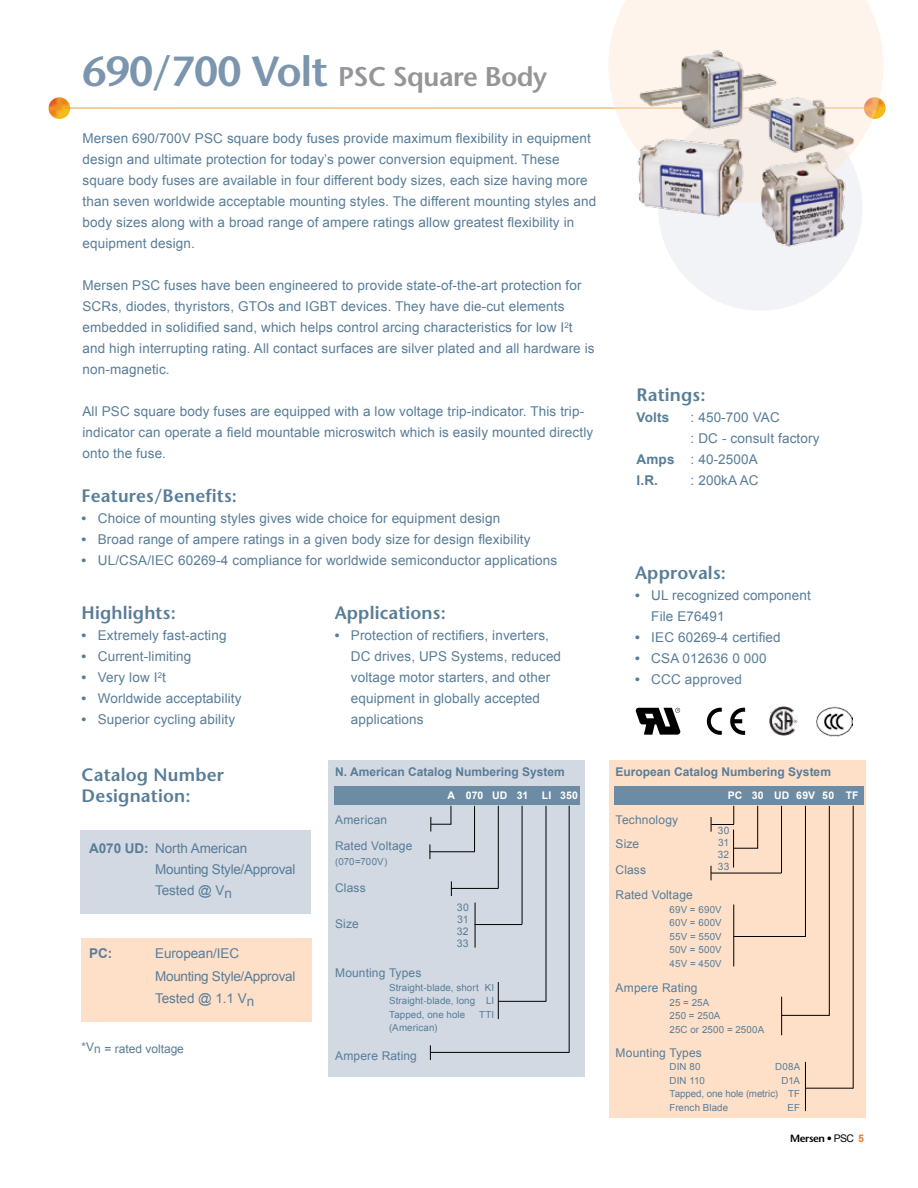
<style>
.page{position:relative;width:918px;height:1188px;background:#fff}
.page>*{position:absolute;margin:0;border:0;box-sizing:border-box;transform-origin:0 0}
.t1{font:600 27px "Stone Sans Std";letter-spacing:-.02em;color:#939598}
.t2{font:600 18px/21.6px "Stone Sans Std";letter-spacing:.01em;color:#587d98}
.t3{font:13.5px/21px "Arial";letter-spacing:.01em;color:#587d98}
.t4{font:13.5px/21px "Arial";letter-spacing:-.02em;color:#587d98}
.t5{font:700 13.5px "Arial";letter-spacing:.01em;color:#587d98}
.t6{font:12px/25.5px "Arial";letter-spacing:.01em;color:#587d98}
.t7{font:700 12px "Arial";color:#587d98}
.t8{font:700 10.5px "Arial";letter-spacing:.02em;color:#fff}
.t9{font:600 10.5px "Stone Sans Std";letter-spacing:-.04em;color:#000}
.t10{font:10.5px/12px "Arial";letter-spacing:.02em;color:#587d98;text-align:justify}
.t11{font:10.2px/12px "Arial";letter-spacing:.02em;color:#587d98;text-align:justify}
.t12{font:9.75px/13.5px "Arial";letter-spacing:.01em;color:#587d98;text-align:justify}
.s1{font-size:42px;color:#7a95ad}
.s2{font-weight:700}
.s3{font-family:"Arial";font-weight:400}
.s4{font-family:"Arial";font-weight:700;color:#f47929}
</style>
<div class="page">
<svg style="left:49px;top:97px;width:21px;height:22px"></svg>
<svg style="left:883px;top:101px;width:3px;height:14px"></svg>
<hr style="left:65px;top:108px;width:799px;height:1px;background:#ee9321">
<div style="left:610px;top:760px;width:256px;height:358px;background:#fee0c9"></div>
<div style="left:328px;top:760px;width:256px;height:316px;background:#d2d9e2"></div>
<div style="left:81px;top:938px;width:231px;height:84px;background:#fee0c9"></div>
<div style="left:80px;top:830px;width:230px;height:84px;background:#d2d9e2"></div>
<div style="left:658px;top:105px;width:205px;height:206px;background:#f2f3f6;border-radius:50%"></div>
<svg style="left:608px;top:0;width:270px;height:109px;background:#fef4ed"></svg>
<svg style="left:636px;top:708px;width:44px;height:27px"></svg>
<svg style="left:430px;top:844px;width:1px;height:15px"></svg>
<svg style="left:451px;top:881px;width:1px;height:15px"></svg>
<svg style="left:430px;top:1045px;width:1px;height:15px"></svg>
<hr style="left:475px;top:903px;width:1px;height:45px;background:#000">
<hr style="left:498px;top:982px;width:1px;height:37px;background:#000">
<svg style="left:430px;top:806px;width:22px;height:26px"></svg>
<hr style="left:430px;top:851px;width:45px;height:1px;background:#000">
<hr style="left:474px;top:806px;width:1px;height:46px;background:#000">
<hr style="left:451px;top:888px;width:47px;height:1px;background:#000">
<hr style="left:498px;top:806px;width:1px;height:82px;background:#000">
<hr style="left:475px;top:924px;width:47px;height:1px;background:#000">
<hr style="left:522px;top:806px;width:1px;height:118px;background:#000">
<hr style="left:498px;top:1001px;width:48px;height:1px;background:#000">
<hr style="left:546px;top:806px;width:1px;height:196px;background:#000">
<hr style="left:431px;top:1052px;width:138px;height:1px;background:#000">
<hr style="left:569px;top:806px;width:1px;height:247px;background:#000">
<hr style="left:805px;top:1088px;width:48px;height:1px;background:#000">
<div style="left:615px;top:786px;width:249px;height:19px;background:#6c8ba4"></div>
<hr style="left:733px;top:830px;width:1px;height:38px;background:#000">
<hr style="left:733px;top:904px;width:1px;height:62px;background:#000">
<hr style="left:781px;top:997px;width:1px;height:38px;background:#000">
<svg style="left:711px;top:806px;width:23px;height:26px"></svg>
<svg style="left:734px;top:848px;width:24px;height:1px"></svg>
<hr style="left:757px;top:806px;width:1px;height:42px;background:#000">
<hr style="left:711px;top:873px;width:71px;height:1px;background:#000">
<hr style="left:781px;top:806px;width:1px;height:67px;background:#000">
<hr style="left:734px;top:936px;width:71px;height:1px;background:#000">
<hr style="left:805px;top:806px;width:1px;height:131px;background:#000">
<hr style="left:829px;top:806px;width:1px;height:210px;background:#000">
<hr style="left:782px;top:1015px;width:48px;height:1px;background:#000">
<hr style="left:853px;top:806px;width:1px;height:283px;background:#000">
<svg style="left:711px;top:866px;width:1px;height:14px"></svg>
<hr style="left:805px;top:1062px;width:1px;height:49px;background:#000">
<svg style="left:707px;top:708px;width:15px;height:27px"></svg>
<svg style="left:730px;top:708px;width:15px;height:27px"></svg>
<img style="left:769px;top:706px;width:29px;height:30px">
<img style="left:816px;top:706px;width:36px;height:30px">
<img style="left:612px;top:28px;width:271px;height:238px">
<div style="left:334px;top:786px;width:246px;height:19px;background:#6c8ba4"></div>
<h1 class="t1" style="left:82px;top:61px;width:466px"><span class="s1">690/700 Volt</span> PSC Square Body</h1>
<p class="t3" style="left:83px;top:128px;width:515px">Mersen 690/700V PSC square body fuses provide maximum flexibility in equipment design and ultimate protection for today’s power conversion equipment. These square body fuses are available in four different body sizes, each size having more than seven worldwide acceptable mounting styles. The different mounting styles and body sizes along with a broad range of ampere ratings allow greatest flexibility in equipment design.</p>
<p class="t3" style="left:83px;top:275px;width:514px">Mersen PSC fuses have been engineered to provide state-of-the-art protection for SCRs, diodes, thyristors, GTOs and IGBT devices. They have die-cut elements embedded in solidified sand, which helps control arcing characteristics for low I<sup>2</sup>t and high interrupting rating. All contact surfaces are silver plated and all hardware is non-magnetic.</p>
<p class="t3" style="left:83px;top:401px;width:512px">All PSC square body fuses are equipped with a low voltage trip-indicator. This trip&shy;indicator can operate a field mountable microswitch which is easily mounted directly onto the fuse.</p>
<h2 class="t2" style="left:82px;top:484px;width:157px">Features/Benefits:</h2>
<p class="t3" style="left:82px;top:507px;width:420px"><span class="s2">•</span> Choice of mounting styles gives wide choice for equipment design</p>
<p class="t3" style="left:82px;top:528px;width:450px"><span class="s2">•</span> Broad range of ampere ratings in a given body size for design flexibility</p>
<p class="t3" style="left:82px;top:549px;width:477px"><span class="s2">•</span> UL/CSA/IEC 60269-4 compliance for worldwide semiconductor applications</p>
<h2 class="t2" style="left:82px;top:602px;width:96px">Highlights:</h2>
<p class="t3" style="left:82px;top:625px;width:146px"><span class="s2">•</span> Extremely fast-acting</p>
<p class="t3" style="left:82px;top:646px;width:111px"><span class="s2">•</span> Current-limiting</p>
<p class="t3" style="left:82px;top:667px;width:86px"><span class="s2">•</span> Very low I<sup>2</sup>t</p>
<p class="t3" style="left:82px;top:688px;width:161px"><span class="s2">•</span> Worldwide acceptability</p>
<p class="t3" style="left:82px;top:709px;width:155px"><span class="s2">•</span> Superior cycling ability</p>
<h2 class="t2" style="left:82px;top:763px;width:144px">Catalog Number<br>Designation:</h2>
<p class="t4" style="left:155px;top:838px;width:142px;text-indent:-66px"><span class="s2">A070 UD:</span> North American<br>Mounting Style/Approval<br>Tested @ Vn</p>
<p class="t5" style="left:89px;top:945px;width:25px">PC:</p>
<p class="t4" style="left:155px;top:942px;width:142px;line-height:22.5px">European/IEC<br>Mounting Style/Approval<br>Tested @ 1.1 Vn</p>
<p class="t6" style="left:82px;top:1037px;width:104px">*Vn = rated voltage</p>
<h2 class="t2" style="left:335px;top:602px;width:113px">Applications:</h2>
<p class="t3" style="left:351px;top:625px;width:212px;text-indent:-16px"><span class="s2">•</span> Protection of rectifiers, inverters,<br>DC drives, UPS Systems, reduced voltage motor starters, and other equipment in globally accepted applications</p>
<p class="t7" style="left:335px;top:764px;width:231px">N. American Catalog Numbering System</p>
<p class="t6" style="left:335px;top:807px;width:79px">American<br>Rated Voltage</p>
<p class="t12" style="left:335px;top:854px;width:54px">(070=700V)</p>
<p class="t6" style="left:335px;top:875px;width:32px">Class</p>
<p class="t6" style="left:335px;top:911px;width:25px">Size</p>
<p class="t8" style="left:448px;top:788px;width:82px">A 070 UD 31</p>
<p class="t8" style="left:542px;top:788px;width:38px">LI 350</p>
<p class="t10" style="left:457px;top:901px;width:14px">30<br>31<br>32<br>33</p>
<p class="t6" style="left:335px;top:960px;width:88px">Mounting Types</p>
<p class="t12" style="left:389px;top:980px;width:107px">Straight-blade, short KI Straight-blade, long LI Tapped, one hole</p>
<p class="t12" style="left:479px;top:1007px;width:17px">TTI</p>
<p class="t12" style="left:389px;top:1021px;width:50px">(American)</p>
<p class="t6" style="left:335px;top:1043px;width:83px">Ampere Rating</p>
<h2 class="t2" style="left:637px;top:384px;width:70px">Ratings:</h2>
<p class="t5" style="left:637px;top:409px;width:34px">Volts</p>
<p class="t3" style="left:691px;top:407px;width:91px">: 450-700 VAC</p>
<p class="t3" style="left:691px;top:428px;width:130px">: DC - consult factory</p>
<p class="t3" style="left:637px;top:449px;width:123px"><span class="s2">Amps</span> : 40-2500A</p>
<p class="t5" style="left:637px;top:472px;width:23px">I.R.</p>
<p class="t3" style="left:691px;top:470px;width:70px">: 200kA AC</p>
<h2 class="t2" style="left:635px;top:562px;width:92px">Approvals:</h2>
<p class="t3" style="left:651px;top:585px;width:161px;text-indent:-16px"><span class="s2">•</span> UL recognized component<br>File E76491</p>
<p class="t3" style="left:635px;top:627px;width:147px"><span class="s2">•</span> IEC 60269-4 certified</p>
<p class="t3" style="left:635px;top:648px;width:133px"><span class="s2">•</span> CSA 012636 0 000</p>
<p class="t3" style="left:635px;top:669px;width:108px"><span class="s2">•</span> CCC approved</p>
<p class="t7" style="left:616px;top:764px;width:217px">European Catalog Numbering System</p>
<p class="t8" style="left:728px;top:788px;width:133px">PC 30 UD 69V 50 TF</p>
<p class="t6" style="left:616px;top:808px;width:64px;line-height:24px">Technology<br>Size</p>
<p class="t6" style="left:616px;top:857px;width:79px">Class<br>Rated Voltage</p>
<p class="t12" style="left:670px;top:902px;width:54px">69V = 690V 60V = 600V 55V = 550V 50V = 500V 45V = 450V</p>
<p class="t6" style="left:616px;top:975px;width:83px">Ampere Rating</p>
<p class="t12" style="left:670px;top:995px;width:96px;text-align:left">25 = 25A<br>250 = 250A<br>25C or 2500 = 2500A</p>
<p class="t6" style="left:616px;top:1040px;width:88px">Mounting Types</p>
<p class="t12" style="left:670px;top:1060px;width:32px">DIN 80</p>
<p class="t12" style="left:775px;top:1060px;width:26px">D08A</p>
<p class="t12" style="left:670px;top:1073px;width:37px">DIN 110</p>
<p class="t11" style="left:718px;top:824px;width:13px">30<br>31<br>32<br>33</p>
<p class="t12" style="left:670px;top:1073px;width:132px;text-indent:112px">D1A Tapped, one hole (metric) TF French Blade</p>
<p class="t12" style="left:788px;top:1100px;width:14px">EF</p>
<p class="t9" style="left:790px;top:1132px;width:75px">Mersen • <span class="s3">PSC</span> <span class="s4">5</span></p>
</div>
